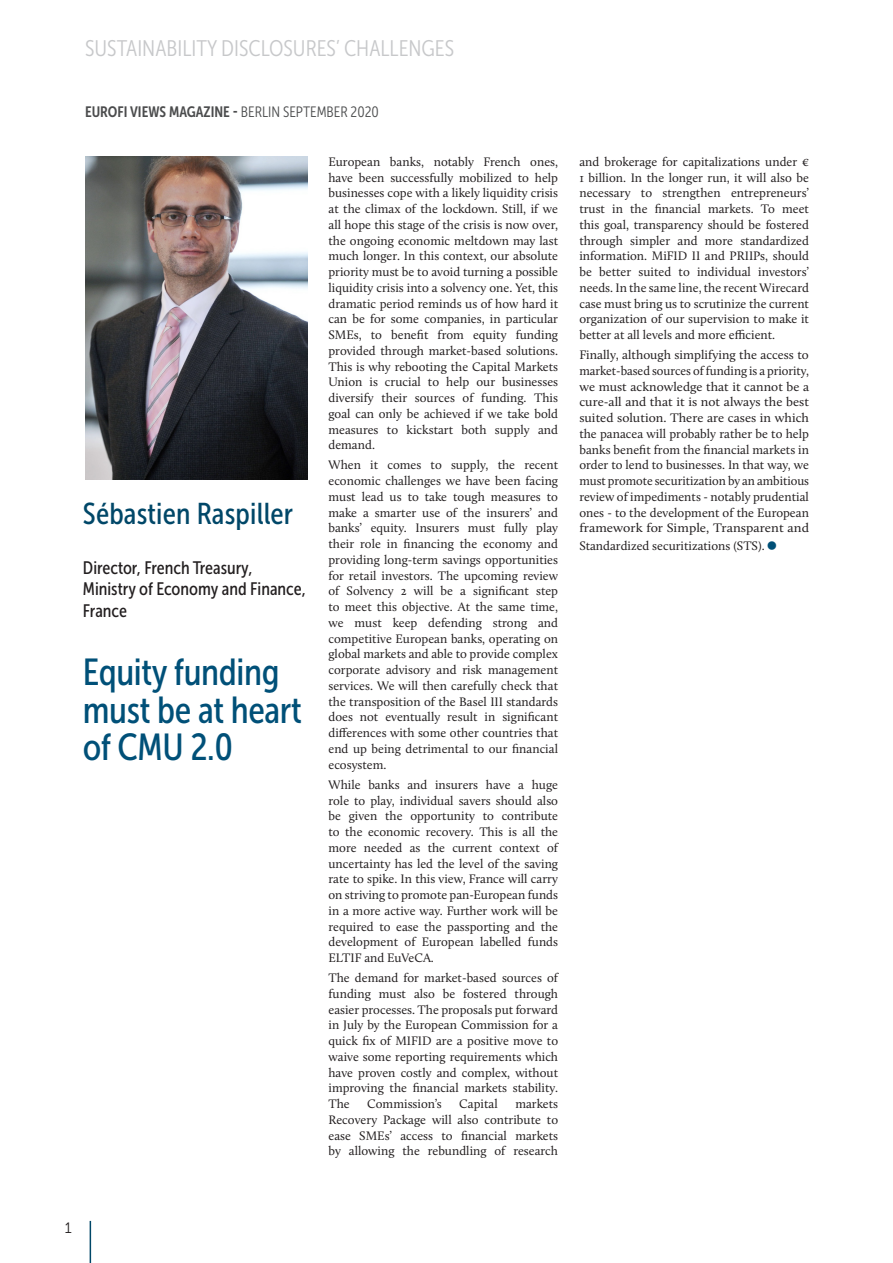
<style>
.page{position:relative;width:893px;height:1263px;background:#fff}
.page>*{position:absolute;margin:0;border:0;box-sizing:border-box;transform-origin:0 0}
.t1{font:37.5px/37.5px "Museo Sans Cond 500";letter-spacing:-.01em;color:#005078}
.BODY_TEXT{font:30px "Museo Sans Cond 500";letter-spacing:.005em;color:#004768}
.t2{font:22.5px "Museo Sans Cond 300";color:#c7c8ca}
.GRAND_Fonction{font:18px/21.6px "Museo Sans Cond 500";color:#231f20}
.t3{font:15px "Museo Sans Cond 700";color:#4b4c4d}
.BULLETS{font:15px "Museo Sans 300";color:#231f20}
.Texte_Justifié{font:12.75px/15.8px "Calluna";color:#231f20;text-align:justify}
.BODY_TEXT-2{font:12.75px/15.8px "Calluna";color:#231f20;text-align:justify}
.s1{font-family:"Museo Sans Cond 300"}
</style>
<div class="page">
<img style="left:85px;top:156px;width:222px;height:323px">
<hr style="left:90px;top:1221px;width:1px;height:42px;background:#004768">
<p class="t2" style="left:85px;top:36px;width:371px">SUSTAINABILITY DISCLOSURES’ CHALLENGES</p>
<p class="t3" style="left:85px;top:103px;width:295px">EUROFI VIEWS MAGAZINE - <span class="s1">BERLIN SEPTEMBER 2020</span></p>
<p class="BODY_TEXT" style="left:83px;top:497px;width:212px">Sébastien Raspiller</p>
<p class="GRAND_Fonction" style="left:83px;top:557px;width:224px">Director, French Treasury,<br>Ministry of Economy and Finance,<br>France</p>
<p class="t1" style="left:83px;top:653px;width:220px">Equity funding must be at heart of CMU 2.0</p>
<p class="Texte_Justifié" style="left:328px;top:154px;width:231px">European banks, notably French ones, have been successfully mobilized to help businesses cope with a likely liquidity crisis at the climax of the lockdown. Still, if we all hope this stage of the crisis is now over, the ongoing economic meltdown may last much longer. In this context, our absolute priority must be to avoid turning a possible liquidity crisis into a solvency one. Yet, this dramatic period reminds us of how hard it can be for some companies, in particular SMEs, to benefit from equity funding provided through market-based solutions.<br>This is why rebooting the Capital Markets Union is crucial to help our businesses diversify their sources of funding. This goal can only be achieved if we take bold measures to kickstart both supply and demand.</p>
<p class="Texte_Justifié" style="left:328px;top:457px;width:231px">When it comes to supply, the recent economic challenges we have been facing must lead us to take tough measures to make a smarter use of the insurers’ and banks’ equity. Insurers must fully play their role in financing the economy and providing long-term savings opportunities for retail investors. The upcoming review of Solvency 2 will be a significant step to meet this objective. At the same time, we must keep defending strong and competitive European banks, operating on global markets and able to provide complex corporate advisory and risk management services. We will then carefully check that the transposition of the Basel III standards does not eventually result in significant differences with some other countries that end up being detrimental to our financial ecosystem.</p>
<p class="Texte_Justifié" style="left:328px;top:776px;width:231px">While banks and insurers have a huge role to play, individual savers should also be given the opportunity to contribute to the economic recovery. This is all the more needed as the current context of uncertainty has led the level of the saving rate to spike. In this view, France will carry on striving to promote pan-European funds in a more active way. Further work will be required to ease the passporting and the development of European labelled funds ELTIF and EuVeCA.</p>
<p class="Texte_Justifié" style="left:328px;top:970px;width:231px">The demand for market-based sources of funding must also be fostered through easier processes. The proposals put forward in July by the European Commission for a quick fix of MIFID are a positive move to waive some reporting requirements which have proven costly and complex, without improving the financial markets stability.<br>The</p>
<p class="Texte_Justifié" style="left:328px;top:1096px;width:231px;text-indent:187px">markets Recovery Package will also contribute to ease SMEs’ access to financial markets by allowing the rebundling of research</p>
<p class="Texte_Justifié" style="left:367px;top:1096px;width:76px">Commission’s</p>
<p class="Texte_Justifié" style="left:459px;top:1096px;width:40px">Capital</p>
<p class="Texte_Justifié" style="left:579px;top:154px;width:231px">and brokerage for capitalizations under € 1 billion. In the longer run, it will also be necessary to strengthen entrepreneurs’ trust in the financial markets. To meet this goal, transparency should be fostered through simpler and more standardized information. MiFID II and PRIIPs, should be better suited to individual investors’ needs. In the same line, the recent Wirecard case must bring us to scrutinize the current organization of our supervision to make it better at all levels and more efficient.</p>
<p class="BODY_TEXT-2" style="left:579px;top:347px;width:231px">Finally, although simplifying the access to market-based sources of funding is a priority, we must acknowledge that it cannot be a cure-all and that it is not always the best suited solution. There are cases in which the panacea will probably rather be to help banks benefit from the financial markets in order to lend to businesses. In that way, we must promote securitization by an ambitious review of impediments - notably prudential ones - to the development of the European framework for Simple, Transparent and</p>
<p class="BODY_TEXT-2" style="left:579px;top:538px;width:187px">Standardized securitizations (STS).</p>
<p class="BULLETS" style="left:65px;top:1220px;width:8px">1</p>
</div>
